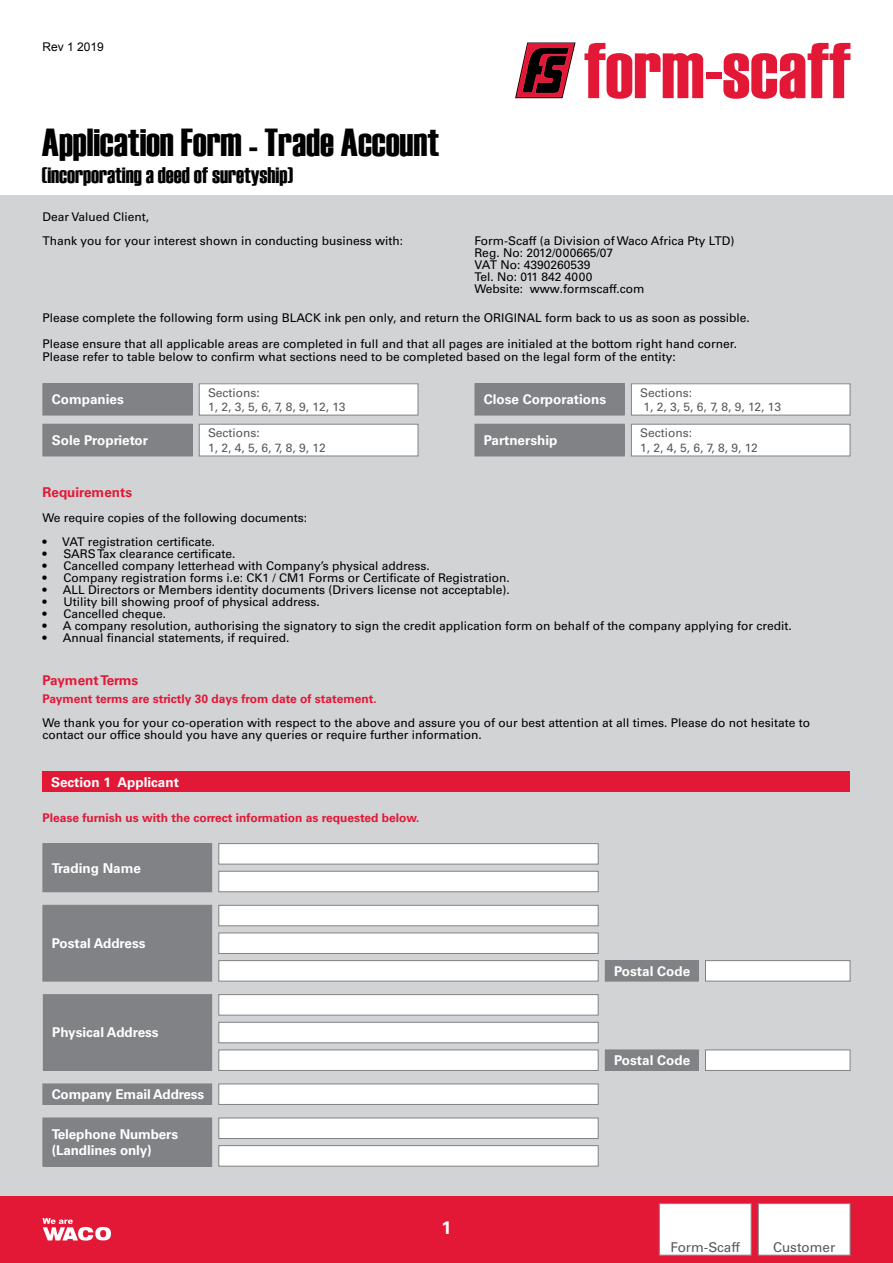
<style>
.page{position:relative;width:893px;height:1263px;background:#d1d3d4}
.page>*{position:absolute;margin:0;border:0;box-sizing:border-box;transform-origin:0 0}
.t1{font:39px "Haettenschweiler";color:#000}
.t2{font:22.5px "Haettenschweiler";color:#000}
.t3{font:700 18px "Univers LT Std";color:#fff}
.t4{font:700 13.5px/16.2px "Univers LT Std";color:#fff}
.t5{font:700 13.5px "Univers LT Std";color:#e31837}
.t6{font:13.5px "Univers LT Std";color:#58595b}
.t7{font:12px/12px "Univers LT Std";color:#000}
.t8{font:12px/14.4px "Univers LT Std";color:#58595b}
.t9{font:700 12px "Univers LT Std";color:#e31837}
.t10{font:12px "Arial";color:#000}
</style>
<div class="page">
<div style="left:0;top:1196px;width:893px;height:67px;background:#e31837"></div>
<div style="left:659px;top:1203px;width:92px;height:52px;background:#fff;border:1px solid #808285"></div>
<div style="left:758px;top:1203px;width:92px;height:52px;background:#fff;border:1px solid #808285"></div>
<div style="left:0;top:0;width:893px;height:195px;background:#fff"></div>
<svg style="left:43px;top:1218px;width:68px;height:22px"></svg>
<div style="left:475px;top:384px;width:149px;height:31px;background:#808285"></div>
<div style="left:475px;top:383px;width:150px;height:32px;border:1px solid #808285"></div>
<div style="left:199px;top:384px;width:219px;height:31px;background:#fff"></div>
<div style="left:199px;top:383px;width:219px;height:32px;border:1px solid #808285"></div>
<div style="left:631px;top:384px;width:219px;height:31px;background:#fff"></div>
<div style="left:631px;top:383px;width:219px;height:32px;border:1px solid #808285"></div>
<div style="left:43px;top:384px;width:149px;height:31px;background:#808285"></div>
<div style="left:43px;top:383px;width:149px;height:32px;border:1px solid #808285"></div>
<div style="left:43px;top:424px;width:149px;height:32px;background:#808285"></div>
<div style="left:475px;top:424px;width:149px;height:32px;background:#808285"></div>
<div style="left:199px;top:424px;width:219px;height:32px;background:#fff"></div>
<div style="left:199px;top:424px;width:219px;height:32px;border:1px solid #808285"></div>
<div style="left:631px;top:424px;width:219px;height:32px;background:#fff"></div>
<div style="left:631px;top:424px;width:219px;height:32px;border:1px solid #808285"></div>
<div style="left:43px;top:771px;width:807px;height:21px;background:#e31837"></div>
<div style="left:43px;top:905px;width:169px;height:76px;background:#808285"></div>
<div style="left:43px;top:994px;width:169px;height:76px;background:#808285"></div>
<div style="left:43px;top:994px;width:169px;height:77px;border:1px solid #808285"></div>
<div style="left:43px;top:844px;width:169px;height:48px;background:#808285"></div>
<div style="left:43px;top:843px;width:169px;height:49px;border:1px solid #808285"></div>
<div style="left:218px;top:905px;width:381px;height:21px;background:#fff;border:1px solid #808285"></div>
<div style="left:218px;top:932px;width:381px;height:22px;background:#fff;border:1px solid #808285"></div>
<div style="left:218px;top:843px;width:381px;height:21px;background:#fff;border:1px solid #808285"></div>
<div style="left:218px;top:871px;width:381px;height:21px;background:#fff;border:1px solid #808285"></div>
<div style="left:218px;top:994px;width:381px;height:21px;background:#fff;border:1px solid #808285"></div>
<div style="left:218px;top:1022px;width:381px;height:21px;background:#fff;border:1px solid #808285"></div>
<div style="left:605px;top:1050px;width:93px;height:20px;background:#808285"></div>
<div style="left:605px;top:1049px;width:94px;height:22px;border:1px solid #808285"></div>
<div style="left:705px;top:1049px;width:145px;height:22px;background:#fff;border:1px solid #808285"></div>
<div style="left:218px;top:1049px;width:381px;height:22px;background:#fff;border:1px solid #808285"></div>
<div style="left:605px;top:960px;width:93px;height:21px;background:#808285"></div>
<div style="left:705px;top:960px;width:145px;height:21px;background:#fff;border:1px solid #808285"></div>
<div style="left:218px;top:960px;width:381px;height:21px;background:#fff;border:1px solid #808285"></div>
<div style="left:43px;top:1084px;width:169px;height:20px;background:#808285"></div>
<div style="left:43px;top:1083px;width:169px;height:22px;border:1px solid #808285"></div>
<div style="left:43px;top:1118px;width:169px;height:48px;background:#808285"></div>
<div style="left:43px;top:1117px;width:169px;height:49px;border:1px solid #808285"></div>
<div style="left:218px;top:1083px;width:381px;height:22px;background:#fff;border:1px solid #808285"></div>
<div style="left:218px;top:1117px;width:381px;height:22px;background:#fff;border:1px solid #808285"></div>
<div style="left:218px;top:1145px;width:381px;height:21px;background:#fff;border:1px solid #808285"></div>
<div style="left:706px;top:72px;width:16px;height:6px;background:#e31837"></div>
<svg style="left:584px;top:43px;width:119px;height:56px"></svg>
<svg style="left:723px;top:43px;width:127px;height:56px"></svg>
<svg style="left:515px;top:43px;width:61px;height:56px"></svg>
<p class="t10" style="left:43px;top:39px;width:63px">Rev 1 2019</p>
<h1 class="t1" style="left:42px;top:120px;width:399px">Application Form - Trade Account</h1>
<h2 class="t2" style="left:42px;top:162px;width:253px">(incorporating a deed of suretyship)</h2>
<p class="t7" style="left:43px;top:205px;width:362px;line-height:24px">Dear Valued Client,<br>Thank you for your interest shown in conducting business with:</p>
<p class="t7" style="left:475px;top:235px;width:261px">Form-Scaff (a Division of Waco Africa Pty LTD)<br>Reg. No: 2012/000665/07<br>VAT No: 4390260539<br>Tel. No: 011 842 4000<br>Website: www.formscaff.com</p>
<p class="t7" style="left:43px;top:305px;width:709px;line-height:25.5px">Please complete the following form using BLACK ink pen only, and return the ORIGINAL form back to us as soon as possible.<br>Please ensure that all applicable areas are completed in full and that all pages are initialed at the bottom right hand corner.</p>
<p class="t7" style="left:43px;top:351px;width:635px">Please refer to table below to confirm what sections need to be completed based on the legal form of the entity:</p>
<p class="t4" style="left:484px;top:392px;width:124px">Close Corporations</p>
<p class="t8" style="left:208px;top:385px;width:139px">Sections:<br>1, 2, 3, 5, 6, 7, 8, 9, 12, 13</p>
<p class="t8" style="left:640px;top:385px;width:142px">Sections:<br>1, 2, 3, 5, 6, 7, 8, 9, 12, 13</p>
<p class="t4" style="left:52px;top:392px;width:74px">Companies</p>
<p class="t4" style="left:52px;top:432px;width:98px">Sole Proprietor</p>
<p class="t4" style="left:484px;top:432px;width:75px">Partnership</p>
<p class="t8" style="left:208px;top:426px;width:119px">Sections:<br>1, 2, 4, 5, 6, 7, 8, 9, 12</p>
<p class="t8" style="left:640px;top:426px;width:119px">Sections:<br>1, 2, 4, 5, 6, 7, 8, 9, 12</p>
<p class="t5" style="left:43px;top:484px;width:91px">Requirements</p>
<p class="t7" style="left:43px;top:511px;width:266px">We require copies of the following documents:</p>
<p class="t7" style="left:43px;top:535px;width:174px">• VAT registration certificate.</p>
<p class="t7" style="left:43px;top:547px;width:194px">• SARS Tax clearance certificate.</p>
<p class="t7" style="left:43px;top:559px;width:389px">• Cancelled company letterhead with Company’s physical address.</p>
<p class="t7" style="left:43px;top:571px;width:469px">• Company registration forms i.e: CK1 / CM1 Forms or Certificate of Registration.</p>
<p class="t7" style="left:43px;top:583px;width:469px">• ALL Directors or Members identity documents (Drivers license not acceptable).</p>
<p class="t7" style="left:43px;top:595px;width:279px">• Utility bill showing proof of physical address.</p>
<p class="t7" style="left:43px;top:607px;width:125px">• Cancelled cheque.</p>
<p class="t7" style="left:43px;top:619px;width:751px">• A company resolution, authorising the signatory to sign the credit application form on behalf of the company applying for credit.</p>
<p class="t7" style="left:43px;top:631px;width:248px">• Annual financial statements, if required.</p>
<p class="t5" style="left:43px;top:672px;width:97px">Payment Terms</p>
<p class="t9" style="left:43px;top:691px;width:336px">Payment terms are strictly 30 days from date of statement.</p>
<p class="t7" style="left:43px;top:717px;width:769px">We thank you for your co-operation with respect to the above and assure you of our best attention at all times. Please do not hesitate to contact our office should you have any queries or require further information.</p>
<p class="t4" style="left:51px;top:774px;width:129px">Section 1 Applicant</p>
<p class="t9" style="left:43px;top:810px;width:378px">Please furnish us with the correct information as requested below.</p>
<p class="t4" style="left:52px;top:860px;width:91px">Trading Name</p>
<p class="t4" style="left:52px;top:935px;width:95px">Postal Address</p>
<p class="t4" style="left:52px;top:1025px;width:108px">Physical Address</p>
<p class="t4" style="left:52px;top:1086px;width:154px">Company Email Address</p>
<p class="t4" style="left:52px;top:1126px;width:128px">Telephone Numbers (Landlines only)</p>
<h3 class="t3" style="left:441px;top:1216px;width:12px">1</h3>
<p class="t4" style="left:614px;top:963px;width:77px">Postal Code</p>
<p class="t4" style="left:614px;top:1052px;width:77px">Postal Code</p>
<p class="t6" style="left:670px;top:1239px;width:71px">Form-Scaff</p>
<p class="t6" style="left:773px;top:1239px;width:64px">Customer</p>
</div>
